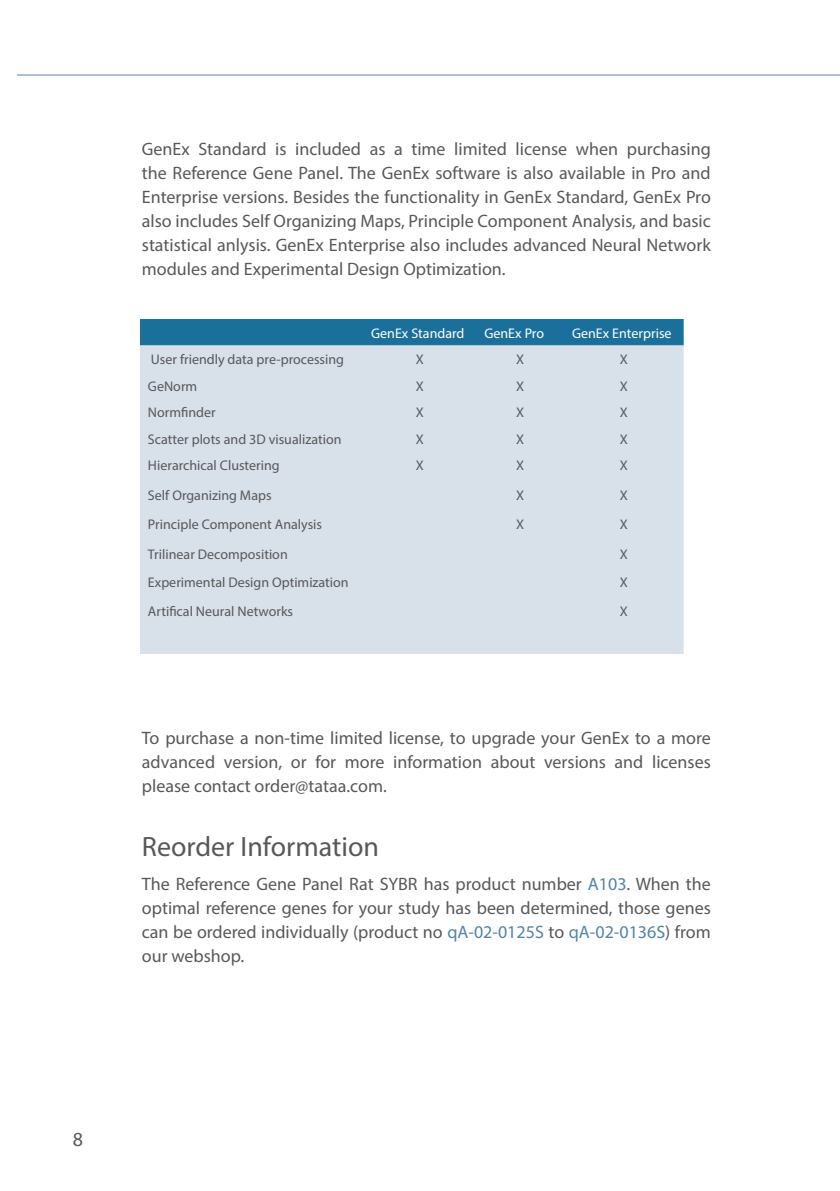
<style>
.page{position:relative;width:840px;height:1191px;background:#fff}
.page>*{position:absolute;margin:0;border:0;box-sizing:border-box;transform-origin:0 0}
.rubrik{font:28px "Myriad Pro";color:#57585a}
.t1{font:20px "Myriad Pro";color:#57585a}
.rubrik-2{font:18px/24px "Myriad Pro";color:#57585a;text-align:justify}
.bröd{font:18px/24px "Myriad Pro";color:#57585a;text-align:justify}
.bröd-2{font:14px "Myriad Pro";color:#57585a}
.t2{font:14px "Myriad Pro";color:#fff}
.s1{color:#5283a8}
</style>
<div class="page">
<hr style="left:17px;top:74px;width:822px;height:2px;background:#8ea7c2">
<div style="left:140px;top:319px;width:543px;height:26px;background:#1a709a"></div>
<div style="left:140px;top:345px;width:543px;height:309px;background:#d8e0ea"></div>
<p class="rubrik-2" style="left:142px;top:137px;width:570px">GenEx Standard is included as a time limited license when purchasing the Reference Gene Panel. The GenEx software is also available in Pro and Enterprise versions. Besides the functionality in GenEx Standard, GenEx Pro also includes Self Organizing Maps, Principle Component Analysis, and basic statistical anlysis. GenEx Enterprise also includes advanced Neural Network modules and Experimental Design Optimization.</p>
<p class="t2" style="left:371px;top:324px;width:95px">GenEx Standard</p>
<p class="t2" style="left:484px;top:324px;width:61px">GenEx Pro</p>
<p class="t2" style="left:571px;top:324px;width:101px">GenEx Enterprise</p>
<p class="bröd-2" style="left:151px;top:351px;width:194px">User friendly data pre-processing</p>
<p class="bröd-2" style="left:415px;top:351px;width:9px">X</p>
<p class="bröd-2" style="left:516px;top:351px;width:9px">X</p>
<p class="bröd-2" style="left:619px;top:351px;width:9px">X</p>
<p class="bröd-2" style="left:148px;top:377px;width:51px">GeNorm</p>
<p class="bröd-2" style="left:415px;top:377px;width:9px">X</p>
<p class="bröd-2" style="left:516px;top:377px;width:9px">X</p>
<p class="bröd-2" style="left:619px;top:377px;width:9px">X</p>
<p class="bröd-2" style="left:148px;top:404px;width:69px">Normfinder</p>
<p class="bröd-2" style="left:415px;top:404px;width:9px">X</p>
<p class="bröd-2" style="left:516px;top:404px;width:9px">X</p>
<p class="bröd-2" style="left:619px;top:404px;width:9px">X</p>
<p class="bröd-2" style="left:148px;top:430px;width:195px">Scatter plots and 3D visualization</p>
<p class="bröd-2" style="left:415px;top:430px;width:9px">X</p>
<p class="bröd-2" style="left:516px;top:430px;width:9px">X</p>
<p class="bröd-2" style="left:619px;top:430px;width:9px">X</p>
<p class="bröd-2" style="left:148px;top:457px;width:133px">Hierarchical Clustering</p>
<p class="bröd-2" style="left:415px;top:457px;width:9px">X</p>
<p class="bröd-2" style="left:516px;top:457px;width:9px">X</p>
<p class="bröd-2" style="left:619px;top:457px;width:9px">X</p>
<p class="bröd-2" style="left:148px;top:487px;width:125px">Self Organizing Maps</p>
<p class="bröd-2" style="left:516px;top:487px;width:9px">X</p>
<p class="bröd-2" style="left:619px;top:487px;width:9px">X</p>
<p class="bröd-2" style="left:148px;top:515px;width:176px">Principle Component Analysis</p>
<p class="bröd-2" style="left:516px;top:515px;width:9px">X</p>
<p class="bröd-2" style="left:619px;top:515px;width:9px">X</p>
<p class="bröd-2" style="left:148px;top:545px;width:141px">Trilinear Decomposition</p>
<p class="bröd-2" style="left:619px;top:545px;width:9px">X</p>
<p class="bröd-2" style="left:148px;top:574px;width:202px">Experimental Design Optimization</p>
<p class="bröd-2" style="left:619px;top:574px;width:9px">X</p>
<p class="bröd-2" style="left:148px;top:602px;width:147px">Artifical Neural Networks</p>
<p class="bröd-2" style="left:619px;top:602px;width:9px">X</p>
<p class="rubrik-2" style="left:142px;top:725px;width:570px">To purchase a non-time limited license, to upgrade your GenEx to a more advanced version, or for more information about versions and licenses please contact order@tataa.com.</p>
<p class="rubrik" style="left:142px;top:829px;width:238px">Reorder Information</p>
<p class="bröd" style="left:142px;top:871px;width:570px">The Reference Gene Panel Rat SYBR has product number <span class="s1">A103</span>. When the optimal reference genes for your study has been determined, those genes can be ordered individually (product no <span class="s1">qA-02-0125S</span> to <span class="s1">qA-02-0136S</span>) from our webshop.</p>
<p class="t1" style="left:73px;top:1127px;width:12px">8</p>
</div>
